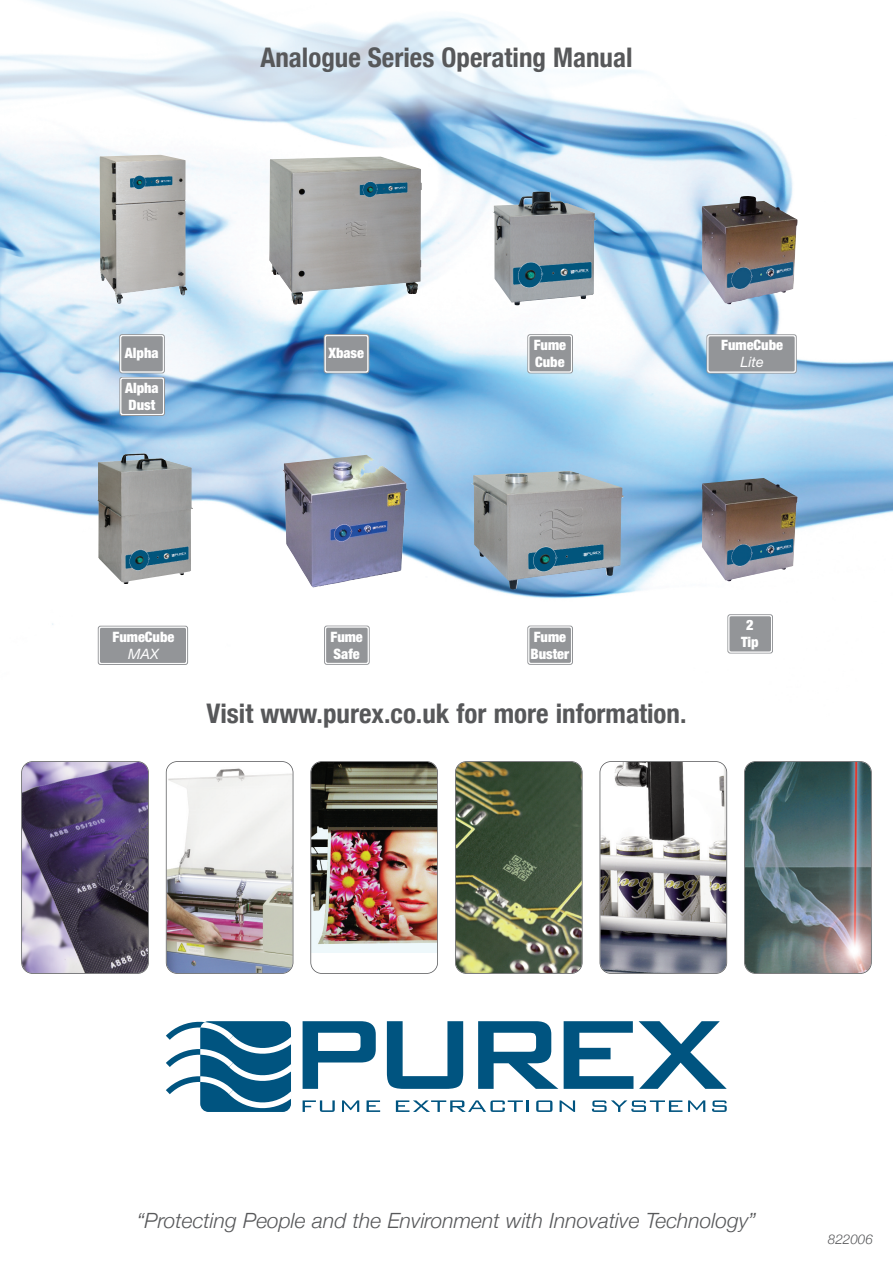
<style>
.page{position:relative;width:893px;height:1263px;background:#fff}
.page>*{position:absolute;margin:0;border:0;box-sizing:border-box;transform-origin:0 0}
.t1{font:700 condensed 27px "Helvetica Neue";color:#57585a}
.t2{font:italic 300 21px "Helvetica Neue";color:#57585a}
.t3{font:900 condensed 14.25px/17.1px "Helvetica Neue";color:#fff}
.t4{font:italic 14.25px "Helvetica Neue";color:#fff}
.t5{font:italic 300 13.5px "Helvetica Neue";color:#57585a}
</style>
<div class="page">
<img style="left:0;top:0;width:893px;height:974px">
<svg style="left:303px;top:1100px;width:32px;height:12px"></svg>
<svg style="left:342px;top:1100px;width:17px;height:12px"></svg>
<svg style="left:367px;top:1100px;width:13px;height:12px"></svg>
<svg style="left:396px;top:1100px;width:133px;height:12px"></svg>
<svg style="left:536px;top:1100px;width:16px;height:12px"></svg>
<svg style="left:560px;top:1100px;width:15px;height:12px"></svg>
<svg style="left:592px;top:1100px;width:90px;height:12px"></svg>
<svg style="left:688px;top:1100px;width:17px;height:12px"></svg>
<svg style="left:712px;top:1100px;width:15px;height:12px"></svg>
<svg style="left:303px;top:1021px;width:73px;height:68px"></svg>
<svg style="left:387px;top:1021px;width:76px;height:68px"></svg>
<svg style="left:478px;top:1021px;width:80px;height:68px"></svg>
<svg style="left:564px;top:1021px;width:69px;height:68px"></svg>
<svg style="left:639px;top:1021px;width:88px;height:68px"></svg>
<svg style="left:166px;top:1021px;width:125px;height:91px"></svg>
<img style="left:22px;top:762px;width:126px;height:211px;border-radius:11px">
<div style="left:21px;top:761px;width:128px;height:213px;border:2px solid #57585a;border-radius:11px"></div>
<img style="left:167px;top:762px;width:126px;height:211px;border-radius:11px">
<div style="left:166px;top:761px;width:127px;height:213px;border:2px solid #57585a;border-radius:11px"></div>
<div style="left:311px;top:762px;width:126px;height:211px;background:#fff;border-radius:11px"></div>
<img style="left:311px;top:762px;width:126px;height:190px">
<div style="left:310px;top:761px;width:128px;height:213px;border:2px solid #57585a;border-radius:11px"></div>
<img style="left:456px;top:762px;width:126px;height:211px;border-radius:11px">
<div style="left:455px;top:761px;width:128px;height:213px;border:2px solid #57585a;border-radius:11px"></div>
<img style="left:600px;top:762px;width:126px;height:211px;border-radius:11px">
<div style="left:600px;top:761px;width:127px;height:213px;border:2px solid #57585a;border-radius:11px"></div>
<img style="left:745px;top:762px;width:126px;height:211px;border-radius:11px">
<div style="left:744px;top:761px;width:128px;height:213px;border:2px solid #57585a;border-radius:11px"></div>
<img style="left:269px;top:156px;width:152px;height:149px">
<img style="left:492px;top:192px;width:105px;height:113px">
<div style="left:120px;top:334px;width:45px;height:39px;border:1px solid #939598;border-radius:2px"></div>
<div style="left:121px;top:336px;width:42px;height:36px;background:#939598;border-radius:2px"></div>
<div style="left:121px;top:335px;width:42px;height:37px;border:1px solid #fff;border-radius:2px"></div>
<div style="left:120px;top:377px;width:45px;height:39px;border:1px solid #939598;border-radius:2px"></div>
<div style="left:121px;top:378px;width:42px;height:36px;background:#939598;border-radius:2px"></div>
<div style="left:121px;top:378px;width:43px;height:37px;border:1px solid #fff;border-radius:2px"></div>
<div style="left:324px;top:334px;width:45px;height:39px;border:1px solid #939598;border-radius:2px"></div>
<div style="left:325px;top:336px;width:43px;height:36px;background:#939598;border-radius:2px"></div>
<div style="left:325px;top:335px;width:43px;height:37px;border:1px solid #fff;border-radius:2px"></div>
<div style="left:528px;top:334px;width:45px;height:39px;border:1px solid #939598;border-radius:2px"></div>
<div style="left:529px;top:336px;width:42px;height:36px;background:#939598;border-radius:2px"></div>
<div style="left:529px;top:335px;width:43px;height:37px;border:1px solid #fff;border-radius:2px"></div>
<img style="left:471px;top:471px;width:153px;height:118px">
<div style="left:528px;top:626px;width:45px;height:38px;border:1px solid #939598;border-radius:2px"></div>
<div style="left:529px;top:627px;width:42px;height:36px;background:#939598;border-radius:2px"></div>
<div style="left:529px;top:627px;width:43px;height:36px;border:1px solid #fff;border-radius:2px"></div>
<img style="left:99px;top:155px;width:88px;height:149px">
<img style="left:282px;top:455px;width:126px;height:133px">
<img style="left:702px;top:196px;width:96px;height:108px">
<div style="left:324px;top:626px;width:45px;height:38px;border:1px solid #939598;border-radius:2px"></div>
<div style="left:326px;top:627px;width:42px;height:36px;background:#939598;border-radius:2px"></div>
<div style="left:325px;top:627px;width:43px;height:36px;border:1px solid #fff;border-radius:2px"></div>
<img style="left:97px;top:453px;width:96px;height:131px">
<div style="left:98px;top:626px;width:90px;height:39px;border:1px solid #939598;border-radius:2px"></div>
<div style="left:99px;top:627px;width:88px;height:36px;background:#939598;border-radius:2px"></div>
<div style="left:99px;top:627px;width:88px;height:37px;border:1px solid #fff;border-radius:2px"></div>
<div style="left:707px;top:335px;width:89px;height:38px;border:1px solid #939598;border-radius:2px"></div>
<div style="left:708px;top:336px;width:87px;height:36px;background:#939598;border-radius:2px"></div>
<div style="left:708px;top:336px;width:87px;height:36px;border:1px solid #fff;border-radius:2px"></div>
<img style="left:702px;top:478px;width:96px;height:103px">
<div style="left:728px;top:614px;width:45px;height:39px;border:1px solid #939598;border-radius:2px"></div>
<div style="left:729px;top:616px;width:42px;height:36px;background:#939598;border-radius:2px"></div>
<div style="left:729px;top:616px;width:43px;height:36px;border:1px solid #fff;border-radius:2px"></div>
<p class="t1" style="left:260px;top:41px;width:374px">Analogue Series Operating Manual</p>
<p class="t3" style="left:125px;top:344px;width:35px">Alpha</p>
<p class="t3" style="left:125px;top:379px;width:35px">Alpha<br>Dust</p>
<p class="t3" style="left:328px;top:344px;width:37px">Xbase</p>
<p class="t3" style="left:534px;top:336px;width:34px">Fume<br>Cube</p>
<p class="t3" style="left:721px;top:336px;width:63px">FumeCube</p>
<p class="t4" style="left:740px;top:354px;width:25px">Lite</p>
<p class="t3" style="left:113px;top:628px;width:63px">FumeCube</p>
<p class="t4" style="left:128px;top:645px;width:32px">MAX</p>
<p class="t3" style="left:330px;top:628px;width:34px">Fume<br>Safe</p>
<p class="t3" style="left:530px;top:628px;width:40px">Fume<br>Buster</p>
<p class="t1" style="left:206px;top:697px;width:481px">Visit www.purex.co.uk for more information.</p>
<p class="t3" style="left:741px;top:616px;width:19px;text-align:center">2<br>Tip</p>
<p class="t2" style="left:137px;top:1208px;width:621px">“Protecting People and the Environment with Innovative Technology”</p>
<p class="t5" style="left:828px;top:1231px;width:47px">822006</p>
</div>
